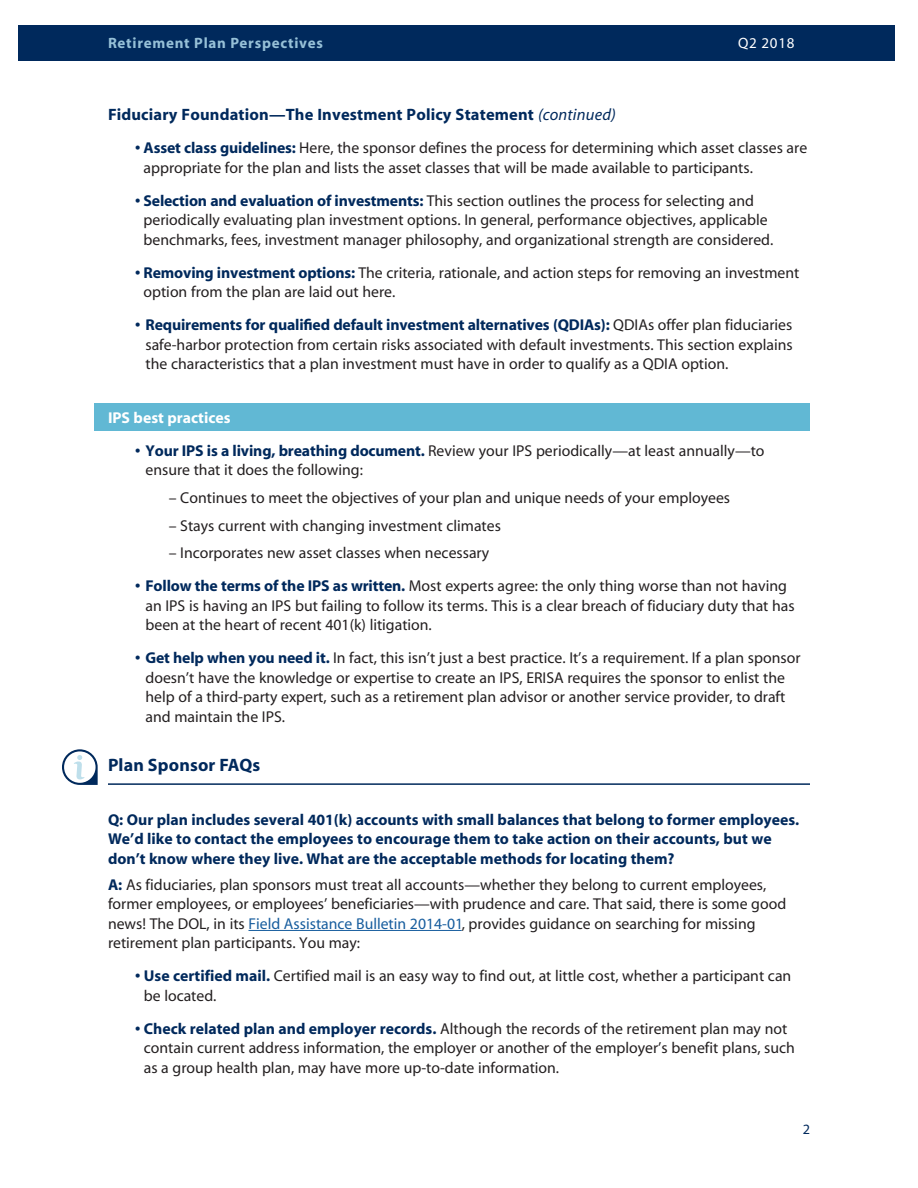
<style>
.page{position:relative;width:918px;height:1188px;background:#fff}
.page>*{position:absolute;margin:0;border:0;box-sizing:border-box;transform-origin:0 0}
.MAIN_HEAD_with_rule{font:700 18px "Myriad";letter-spacing:.01em;color:#00295c}
.Body{font:700 16.5px "Myriad";letter-spacing:.01em;color:#00295c}
.BULLET_LIST_LAST{font:15.75px/19.5px "Myriad";color:#231f20}
.BULLET_LIST_LAST-2{font:700 15.75px/19.5px "Myriad";color:#00295c}
.BULLET_LIST_LAST_sec{font:15.75px "Myriad";color:#231f20}
.Body-2{font:700 15.75px "Myriad";color:#fff}
.t1{font:700 15px "Myriad";letter-spacing:.05em;color:#96c0d7}
.t2{font:15px "Myriad";letter-spacing:.05em;color:#fff}
.t3{font:14.25px "Myriad";color:#00295c}
.s1{font-weight:400;font-style:italic}
.s2{font-weight:700;color:#00295c}
.s3{color:#175d9e}
</style>
<div class="page">
<div style="left:94px;top:403px;width:716px;height:28px;background:#61b8d4"></div>
<div style="left:18px;top:26px;width:877px;height:35px;background:#00295c"></div>
<hr style="left:108px;top:783px;width:702px;height:2px;background:#00295c">
<hr style="left:249px;top:930px;width:213px;height:1px;background:#175d9e">
<svg style="left:62px;top:749px;width:36px;height:36px"></svg>
<p class="t1" style="left:108px;top:35px;width:216px">Retirement Plan Perspectives</p>
<p class="t2" style="left:738px;top:36px;width:58px">Q2 2018</p>
<p class="Body" style="left:108px;top:106px;width:509px">Fiduciary Foundation—The Investment Policy Statement <span class="s1">(continued)</span></p>
<p class="BULLET_LIST_LAST" style="left:144px;top:139px;width:665px;text-indent:-9px"><span class="s2">• Asset class guidelines:</span> Here, the sponsor defines the process for determining which asset classes are appropriate for the plan and lists the asset classes that will be made available to participants.</p>
<p class="BULLET_LIST_LAST" style="left:144px;top:192px;width:631px;text-indent:-9px"><span class="s2">• Selection and evaluation of investments:</span> This section outlines the process for selecting and periodically evaluating plan investment options. In general, performance objectives, applicable benchmarks, fees, investment manager philosophy, and organizational strength are considered.</p>
<p class="BULLET_LIST_LAST" style="left:144px;top:264px;width:657px;text-indent:-9px"><span class="s2">• Removing investment options:</span> The criteria, rationale, and action steps for removing an investment option from the plan are laid out here.</p>
<p class="BULLET_LIST_LAST" style="left:146px;top:316px;width:649px;text-align:justify;text-indent:-10px"><span class="s2">• Requirements for qualified default investment alternatives (QDIAs):</span> QDIAs offer plan fiduciaries safe-harbor protection from certain risks associated with default investments. This section explains the characteristics that a plan investment must have in order to qualify as a QDIA option.</p>
<p class="Body-2" style="left:108px;top:409px;width:124px">IPS best practices</p>
<p class="BULLET_LIST_LAST" style="left:146px;top:441px;width:621px;text-indent:-10px"><span class="s2">• Your IPS is a living, breathing document.</span> Review your IPS periodically—at least annually—to ensure that it does the following:</p>
<p class="BULLET_LIST_LAST_sec" style="left:169px;top:490px;width:563px">– Continues to meet the objectives of your plan and unique needs of your employees</p>
<p class="BULLET_LIST_LAST_sec" style="left:169px;top:518px;width:334px">– Stays current with changing investment climates</p>
<p class="BULLET_LIST_LAST_sec" style="left:169px;top:545px;width:322px">– Incorporates new asset classes when necessary</p>
<p class="BULLET_LIST_LAST" style="left:146px;top:577px;width:651px;text-indent:-10px"><span class="s2">• Follow the terms of the IPS as written.</span> Most experts agree: the only thing worse than not having an IPS is having an IPS but failing to follow its terms. This is a clear breach of fiduciary duty that has been at the heart of recent 401(k) litigation.</p>
<p class="BULLET_LIST_LAST" style="left:146px;top:649px;width:657px;text-indent:-10px"><span class="s2">• Get help when you need it.</span> In fact, this isn’t just a best practice. It’s a requirement. If a plan sponsor doesn’t have the knowledge or expertise to create an IPS, ERISA requires the sponsor to enlist the help of a third-party expert, such as a retirement plan advisor or another service provider, to draft and maintain the IPS.</p>
<p class="MAIN_HEAD_with_rule" style="left:108px;top:756px;width:154px">Plan Sponsor FAQs</p>
<p class="BULLET_LIST_LAST-2" style="left:108px;top:810px;width:693px">Q: Our plan includes several 401(k) accounts with small balances that belong to former employees.<br>We’d like to contact the employees to encourage them to take action on their accounts, but we don’t know where they live. What are the acceptable methods for locating them?</p>
<p class="BULLET_LIST_LAST" style="left:108px;top:876px;width:680px"><span class="s2">A:</span> As fiduciaries, plan sponsors must treat all accounts—whether they belong to current employees, former employees, or employees’ beneficiaries—with prudence and care. That said, there is some good news! The DOL, in its <span class="s3">Field Assistance Bulletin 2014-01</span>, provides guidance on searching for missing retirement plan participants. You may:</p>
<p class="BULLET_LIST_LAST" style="left:144px;top:967px;width:649px;text-indent:-9px"><span class="s2">• Use certified mail.</span> Certified mail is an easy way to find out, at little cost, whether a participant can be located.</p>
<p class="BULLET_LIST_LAST" style="left:144px;top:1020px;width:653px;text-indent:-9px"><span class="s2">• Check related plan and employer records.</span> Although the records of the retirement plan may not contain current address information, the employer or another of the employer’s benefit plans, such as a group health plan, may have more up-to-date information.</p>
<p class="t3" style="left:803px;top:1122px;width:9px">2</p>
</div>
